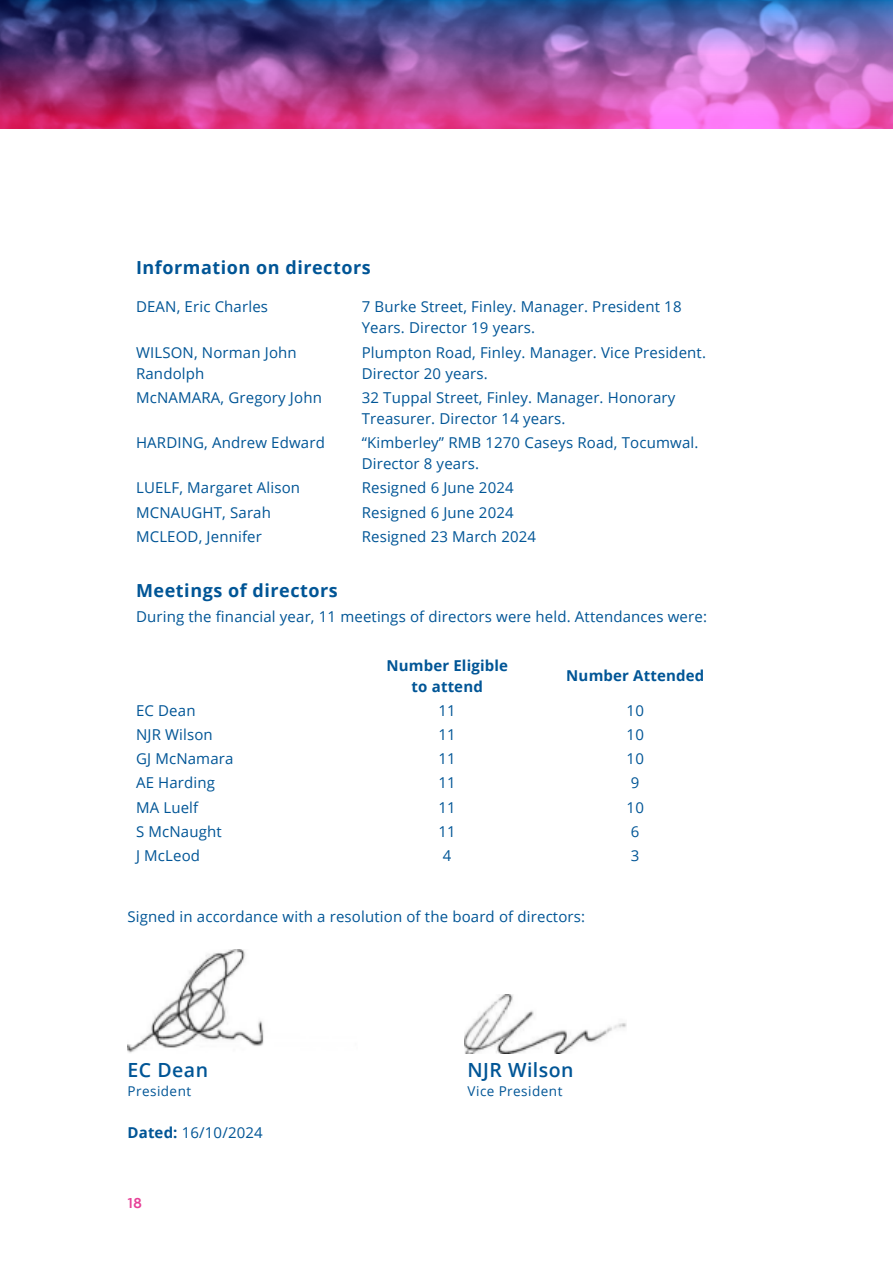
<style>
.page{position:relative;width:893px;height:1263px;background:#fff}
.page>*{position:absolute;margin:0;border:0;box-sizing:border-box;transform-origin:0 0}
.t1{font:600 19.5px "Open Sans";letter-spacing:.025em;color:#005596}
.t2{font:700 18px "Open Sans";letter-spacing:.03em;color:#005596}
.t3{font:15px/21px "Open Sans";letter-spacing:.01em;color:#005596}
.t4{font:700 15px/21px "Open Sans";letter-spacing:.01em;color:#005596;text-align:center}
.t5{font:700 15px "Codec Cold";color:#e64097}
.t6{font:13.5px "Open Sans";letter-spacing:.035em;color:#005596}
.s1{font-weight:700}
</style>
<div class="page">
<img style="left:0;top:0;width:893px;height:128px">
<img style="left:128px;top:949px;width:136px;height:104px">
<img style="left:464px;top:995px;width:162px;height:58px">
<p class="t2" style="left:136px;top:255px;width:236px">Information on directors</p>
<p class="t3" style="left:136px;top:296px;width:134px">DEAN, Eric Charles</p>
<p class="t3" style="left:362px;top:296px;width:321px">7 Burke Street, Finley. Manager. President 18<br>Years. Director 19 years.</p>
<p class="t3" style="left:136px;top:341px;width:162px">WILSON, Norman John<br>Randolph</p>
<p class="t3" style="left:362px;top:341px;width:346px">Plumpton Road, Finley. Manager. Vice President.<br>Director 20 years.</p>
<p class="t3" style="left:136px;top:386px;width:187px">McNAMARA, Gregory John</p>
<p class="t3" style="left:362px;top:386px;width:315px">32 Tuppal Street, Finley. Manager. Honorary<br>Treasurer. Director 14 years.</p>
<p class="t3" style="left:136px;top:432px;width:190px">HARDING, Andrew Edward</p>
<p class="t3" style="left:362px;top:432px;width:338px">“Kimberley” RMB 1270 Caseys Road, Tocumwal.<br>Director 8 years.</p>
<p class="t3" style="left:136px;top:477px;width:166px">LUELF, Margaret Alison</p>
<p class="t3" style="left:362px;top:477px;width:153px">Resigned 6 June 2024</p>
<p class="t3" style="left:136px;top:501px;width:136px">MCNAUGHT, Sarah</p>
<p class="t3" style="left:362px;top:501px;width:153px">Resigned 6 June 2024</p>
<p class="t3" style="left:136px;top:525px;width:127px">MCLEOD, Jennifer</p>
<p class="t3" style="left:362px;top:525px;width:176px">Resigned 23 March 2024</p>
<p class="t2" style="left:136px;top:577px;width:203px">Meetings of directors</p>
<p class="t3" style="left:136px;top:606px;width:572px">During the financial year, 11 meetings of directors were held. Attendances were:</p>
<p class="t4" style="left:386px;top:654px;width:123px">Number Eligible to attend</p>
<p class="t4" style="left:566px;top:665px;width:139px">Number Attended</p>
<p class="t3" style="left:136px;top:699px;width:61px">EC Dean</p>
<p class="t3" style="left:439px;top:699px;width:19px">11</p>
<p class="t3" style="left:627px;top:699px;width:19px">10</p>
<p class="t3" style="left:136px;top:724px;width:78px">NJR Wilson</p>
<p class="t3" style="left:439px;top:724px;width:19px">11</p>
<p class="t3" style="left:627px;top:724px;width:19px">10</p>
<p class="t3" style="left:136px;top:748px;width:99px">GJ McNamara</p>
<p class="t3" style="left:439px;top:748px;width:19px">11</p>
<p class="t3" style="left:627px;top:748px;width:19px">10</p>
<p class="t3" style="left:136px;top:772px;width:81px">AE Harding</p>
<p class="t3" style="left:439px;top:772px;width:19px">11</p>
<p class="t3" style="left:631px;top:772px;width:10px">9</p>
<p class="t3" style="left:136px;top:796px;width:64px">MA Luelf</p>
<p class="t3" style="left:439px;top:796px;width:19px">11</p>
<p class="t3" style="left:627px;top:796px;width:19px">10</p>
<p class="t3" style="left:136px;top:821px;width:87px">S McNaught</p>
<p class="t3" style="left:439px;top:821px;width:19px">11</p>
<p class="t3" style="left:631px;top:821px;width:10px">6</p>
<p class="t3" style="left:136px;top:845px;width:66px">J McLeod</p>
<p class="t3" style="left:443px;top:845px;width:10px">4</p>
<p class="t3" style="left:631px;top:845px;width:10px">3</p>
<p class="t3" style="left:128px;top:906px;width:459px">Signed in accordance with a resolution of the board of directors:</p>
<h1 class="t1" style="left:128px;top:1056px;width:82px">EC Dean</h1>
<p class="t6" style="left:128px;top:1082px;width:65px">President</p>
<p class="t3" style="left:128px;top:1122px;width:137px"><span class="s1">Dated:</span> 16/10/2024</p>
<p class="t5" style="left:128px;top:1194px;width:16px">18</p>
<h1 class="t1" style="left:467px;top:1056px;width:108px">NJR Wilson</h1>
<p class="t6" style="left:467px;top:1082px;width:96px">Vice President</p>
</div>
